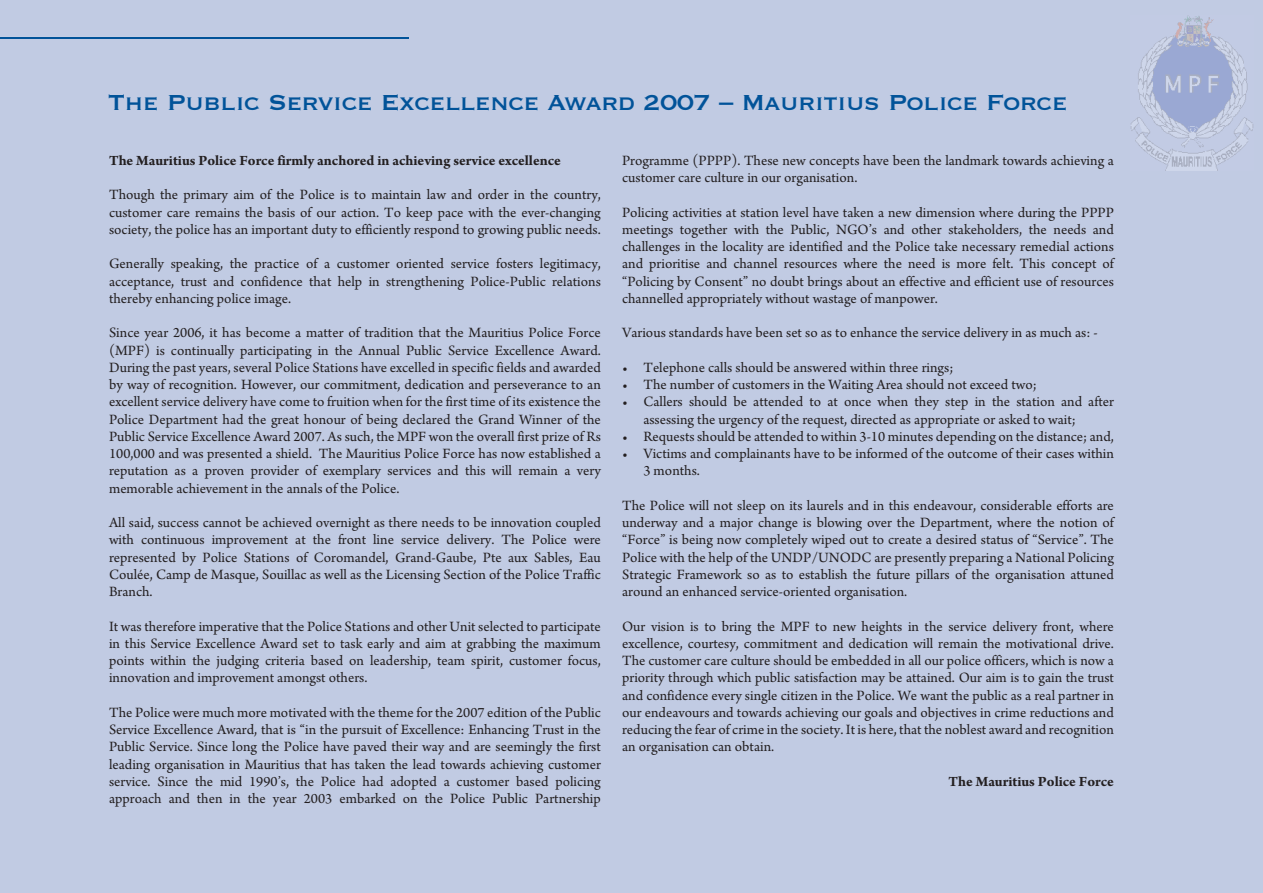
<style>
.page{position:relative;width:1263px;height:893px;background:#c1cbe3}
.page>*{position:absolute;margin:0;border:0;box-sizing:border-box;transform-origin:0 0}
.t1{font:28.5px "Copperplate";letter-spacing:-.025em;color:#015399}
.t2{font:15px/17.2px "Arno Pro";color:#231f20;text-align:justify}
.t3{font:700 15px "Arno Pro";color:#231f20}
</style>
<div class="page">
<hr style="left:0;top:37px;width:408px;height:1px;background:#015399">
<img style="left:1130px;top:16px;width:123px;height:154px">
<h1 class="t1" style="left:108px;top:84px;width:961px">The Public Service Excellence Award 2007 – Mauritius Police Force</h1>
<p class="t3" style="left:109px;top:155px;width:453px">The Mauritius Police Force firmly anchored in achieving service excellence</p>
<p class="t2" style="left:109px;top:187px;width:493px">Though the primary aim of the Police is to maintain law and order in the country, customer care remains the basis of our action. To keep pace with the ever-changing society, the police has an important duty to efficiently respond to growing public needs.</p>
<p class="t2" style="left:109px;top:256px;width:493px">Generally speaking, the practice of a customer oriented service fosters legitimacy, acceptance, trust and confidence that help in strengthening Police-Public relations thereby enhancing police image.</p>
<p class="t2" style="left:109px;top:325px;width:493px">Since year 2006, it has become a matter of tradition that the Mauritius Police Force (MPF) is continually participating in the Annual Public Service Excellence Award.<br>During the past years, several Police Stations have excelled in specific fields and awarded by way of recognition. However, our commitment, dedication and perseverance to an excellent service delivery have come to fruition when for the first time of its existence the Police Department had the great honour of being declared the Grand Winner of the Public Service Excellence Award 2007. As such, the MPF won the overall first prize of Rs 100,000 and was presented a shield. The Mauritius Police Force has now established a reputation as a proven provider of exemplary services and this will remain a very memorable achievement in the annals of the Police.</p>
<p class="t2" style="left:109px;top:515px;width:493px">All said, success cannot be achieved overnight as there needs to be innovation coupled with continuous improvement at the front line service delivery. The Police were represented by Police Stations of Coromandel, Grand-Gaube, Pte aux Sables, Eau Coulée, Camp de Masque, Souillac as well as the Licensing Section of the Police Traffic Branch.</p>
<p class="t2" style="left:109px;top:619px;width:493px">It was therefore imperative that the Police Stations and other Unit selected to participate in this Service Excellence Award set to task early and aim at grabbing the maximum points within the judging criteria based on leadership, team spirit, customer focus, innovation and improvement amongst others.</p>
<p class="t2" style="left:109px;top:705px;width:493px">The Police were much more motivated with the theme for the 2007 edition of the Public Service Excellence Award, that is “in the pursuit of Excellence: Enhancing Trust in the Public Service. Since long the Police have paved their way and are seemingly the first leading organisation in Mauritius that has taken the lead towards achieving customer service. Since the mid 1990’s, the Police had adopted a customer based policing approach and then in the year 2003 embarked on the Police Public Partnership</p>
<p class="t2" style="left:622px;top:153px;width:493px">Programme (PPPP). These new concepts have been the landmark towards achieving a customer care culture in our organisation.</p>
<p class="t2" style="left:622px;top:205px;width:493px">Policing activities at station level have taken a new dimension where during the PPPP meetings together with the Public, NGO’s and other stakeholders, the needs and challenges in the locality are identified and the Police take necessary remedial actions and prioritise and channel resources where the need is more felt. This concept of “Policing by Consent” no doubt brings about an effective and efficient use of resources channelled appropriately without wastage of manpower.</p>
<p class="t2" style="left:622px;top:325px;width:477px">Various standards have been set so as to enhance the service delivery in as much as: -</p>
<p class="t2" style="left:622px;top:360px;width:333px">• Telephone calls should be answered within three rings;</p>
<p class="t2" style="left:622px;top:377px;width:416px">• The number of customers in the Waiting Area should not exceed two;</p>
<p class="t2" style="left:643px;top:394px;width:472px;text-indent:-21px">• Callers should be attended to at once when they step in the station and after assessing the urgency of the request, directed as appropriate or asked to wait;</p>
<p class="t2" style="left:622px;top:429px;width:493px">• Requests should be attended to within 3-10 minutes depending on the distance; and,</p>
<p class="t2" style="left:643px;top:446px;width:472px;text-indent:-21px">• Victims and complainants have to be informed of the outcome of their cases within<br>3 months.</p>
<p class="t2" style="left:622px;top:498px;width:493px">The Police will not sleep on its laurels and in this endeavour, considerable efforts are underway and a major change is blowing over the Department, where the notion of “Force” is being now completely wiped out to create a desired status of “Service”. The Police with the help of the UNDP/UNODC are presently preparing a National Policing Strategic Framework so as to establish the future pillars of the organisation attuned around an enhanced service-oriented organisation.</p>
<p class="t2" style="left:622px;top:619px;width:493px">Our vision is to bring the MPF to new heights in the service delivery front, where excellence, courtesy, commitment and dedication will remain the motivational drive.<br>The customer care culture should be embedded in all our police officers, which is now a priority through which public satisfaction may be attained. Our aim is to gain the trust and confidence every single citizen in the Police. We want the public as a real partner in our endeavours and towards achieving our goals and objectives in crime reductions and reducing the fear of crime in the society. It is here, that the noblest award and recognition an organisation can obtain.</p>
<p class="t3" style="left:948px;top:776px;width:167px">The Mauritius Police Force</p>
</div>
